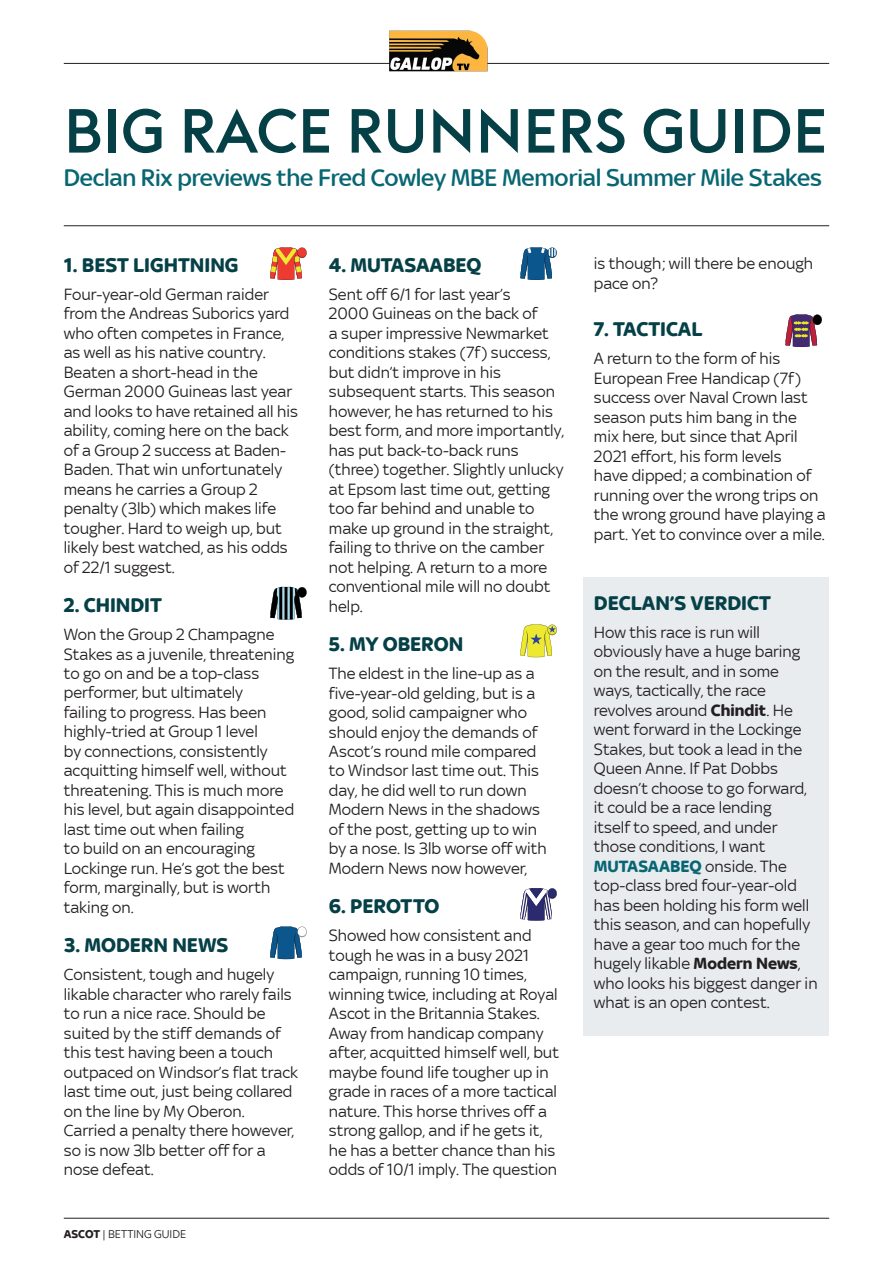
<style>
.page{position:relative;width:893px;height:1263px;background:#fff}
.page>*{position:absolute;margin:0;border:0;box-sizing:border-box;transform-origin:0 0}
.t1{font:500 61.2px "S Sports D";color:#054047}
.t2{font:500 25.5px "Sky Text";letter-spacing:-.01em;color:#086673}
.t3{font:700 21px "Sky Text";color:#054047}
.t4{font:17.25px/19.5px "Sky Text";color:#231f20}
.t5{font:12px "Sky Text";color:#231f20}
.s1{font-weight:700}
.s2{font-weight:700;color:#086673}
</style>
<div class="page">
<hr style="left:64px;top:63px;width:765px;height:1px;background:#231f20">
<hr style="left:64px;top:225px;width:765px;height:1px;background:#231f20">
<div style="left:583px;top:578px;width:246px;height:458px;background:#e8ecef"></div>
<hr style="left:64px;top:1218px;width:765px;height:1px;background:#231f20">
<svg style="left:270px;top:247px;width:37px;height:33px"></svg>
<svg style="left:520px;top:247px;width:37px;height:33px"></svg>
<svg style="left:270px;top:587px;width:37px;height:32px"></svg>
<svg style="left:785px;top:314px;width:37px;height:33px"></svg>
<svg style="left:520px;top:624px;width:37px;height:33px"></svg>
<svg style="left:270px;top:926px;width:37px;height:33px"></svg>
<svg style="left:520px;top:888px;width:37px;height:33px"></svg>
<img style="left:384px;top:30px;width:107px;height:42px">
<h1 class="t1" style="left:64px;top:94px;width:765px">BIG RACE RUNNERS GUIDE</h1>
<h2 class="t2" style="left:64px;top:163px;width:760px">Declan Rix previews the Fred Cowley MBE Memorial Summer Mile Stakes</h2>
<p class="t3" style="left:64px;top:253px;width:176px">1. BEST LIGHTNING</p>
<p class="t4" style="left:64px;top:284px;width:236px">Four-year-old German raider from the Andreas Suborics yard who often competes in France, as well as his native country.<br>Beaten a short-head in the<br>German 2000 Guineas last year and looks to have retained all his ability, coming here on the back of a Group 2 success at Baden-<br>Baden. That win unfortunately means he carries a Group 2 penalty (3lb) which makes life tougher. Hard to weigh up, but likely best watched, as his odds of 22/1 suggest.</p>
<p class="t3" style="left:64px;top:593px;width:100px">2. CHINDIT</p>
<p class="t4" style="left:64px;top:624px;width:232px">Won the Group 2 Champagne<br>Stakes as a juvenile, threatening to go on and be a top-class performer, but ultimately<br>failing to progress. Has been highly-tried at Group 1 level<br>by connections, consistently acquitting himself well, without threatening. This is much more his level, but again disappointed last time out when failing<br>to build on an encouraging<br>Lockinge run. He’s got the best form, marginally, but is worth taking on.</p>
<p class="t3" style="left:64px;top:933px;width:166px">3. MODERN NEWS</p>
<p class="t4" style="left:64px;top:964px;width:236px">Consistent, tough and hugely likable character who rarely fails to run a nice race. Should be suited by the stiff demands of this test having been a touch outpaced on Windsor’s flat track last time out, just being collared on the line by My Oberon.<br>Carried a penalty there however, so is now 3lb better off for a nose defeat.</p>
<p class="t5" style="left:64px;top:1227px;width:124px"><span class="s1">ASCOT</span> | BETTING GUIDE</p>
<p class="t3" style="left:329px;top:253px;width:154px">4. MUTASAABEQ</p>
<p class="t4" style="left:329px;top:284px;width:237px">Sent off 6/1 for last year’s<br>2000 Guineas on the back of<br>a super impressive Newmarket conditions stakes (7f) success, but didn’t improve in his subsequent starts. This season however, he has returned to his best form, and more importantly, has put back-to-back runs (three) together. Slightly unlucky at Epsom last time out, getting too far behind and unable to make up ground in the straight, failing to thrive on the camber not helping. A return to a more conventional mile will no doubt help.</p>
<p class="t3" style="left:329px;top:632px;width:136px">5. MY OBERON</p>
<p class="t4" style="left:329px;top:663px;width:219px">The eldest in the line-up as a five-year-old gelding, but is a good, solid campaigner who should enjoy the demands of<br>Ascot’s round mile compared to Windsor last time out. This day, he did well to run down<br>Modern News in the shadows of the post, getting up to win by a nose. Is 3lb worse off with<br>Modern News now however,</p>
<p class="t3" style="left:329px;top:894px;width:112px">6. PEROTTO</p>
<p class="t4" style="left:329px;top:925px;width:232px">Showed how consistent and tough he was in a busy 2021 campaign, running 10 times, winning twice, including at Royal<br>Ascot in the Britannia Stakes.<br>Away from handicap company after, acquitted himself well, but maybe found life tougher up in grade in races of a more tactical nature. This horse thrives off a strong gallop, and if he gets it, he has a better chance than his odds of 10/1 imply. The question</p>
<p class="t4" style="left:594px;top:254px;width:221px">is though; will there be enough pace on?</p>
<p class="t3" style="left:594px;top:317px;width:110px">7. TACTICAL</p>
<p class="t4" style="left:594px;top:349px;width:233px">A return to the form of his<br>European Free Handicap (7f) success over Naval Crown last season puts him bang in the mix here, but since that April<br>2021 effort, his form levels<br>have dipped; a combination of running over the wrong trips on the wrong ground have playing a part. Yet to convince over a mile.</p>
<p class="t3" style="left:594px;top:591px;width:179px">DECLAN’S VERDICT</p>
<p class="t4" style="left:594px;top:622px;width:225px">How this race is run will obviously have a huge baring on the result, and in some ways, tactically, the race revolves around <span class="s1">Chindit</span>. He went forward in the Lockinge<br>Stakes, but took a lead in the<br>Queen Anne. If Pat Dobbs doesn’t choose to go forward, it could be a race lending<br>itself to speed, and under those conditions, I want<br><span class="s2">MUTASAABEQ</span> onside. The top-class bred four-year-old has been holding his form well this season, and can hopefully have a gear too much for the hugely likable <span class="s1">Modern News</span>, who looks his biggest danger in what is an open contest.</p>
</div>
